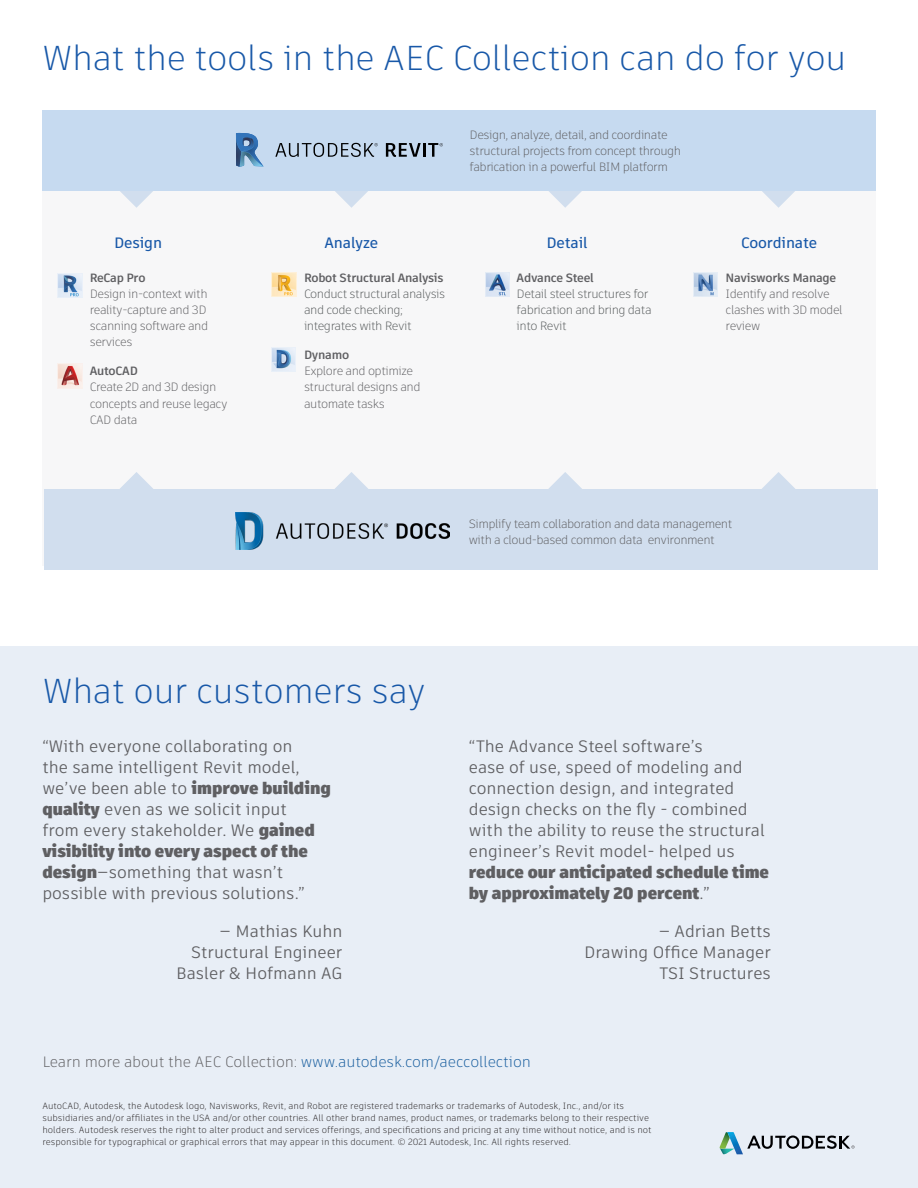
<style>
.page{position:relative;width:918px;height:1188px;background:#fff}
.page>*{position:absolute;margin:0;border:0;box-sizing:border-box;transform-origin:0 0}
.t1{font:300 34.5px "Artifakt Element";letter-spacing:-.01em;color:#1858a8}
.t2{font:16.5px/21px "Artifakt Element";color:#5f5f62}
.t3{font:300 15px "Artifakt Element";letter-spacing:-.01em;color:#5f5f62}
.t4{font:500 15px "Artifakt Element";letter-spacing:-.01em;color:#1858a8}
.t5{font:300 12px/16.2px "Artifakt Element";letter-spacing:-.04em;color:#5f5f62}
.t6{font:300 12px/16.2px "Artifakt Element";letter-spacing:-.04em;color:#55595a}
.t7{font:300 9px/12px "Artifakt Element";color:#231f20}
.s1{font-weight:700}
.s2{font-weight:700;color:#5f5f62}
.s3{font-weight:800}
.s4{color:#175d9e}
</style>
<div class="page">
<div style="left:0;top:646px;width:918px;height:542px;background:#e8eef6"></div>
<svg style="left:719px;top:1132px;width:136px;height:22px"></svg>
<div style="left:43px;top:191px;width:833px;height:375px;background:#f7f7f8"></div>
<img style="left:693px;top:272px;width:25px;height:25px">
<img style="left:485px;top:272px;width:25px;height:25px">
<img style="left:58px;top:364px;width:24px;height:25px">
<img style="left:58px;top:273px;width:24px;height:25px">
<img style="left:272px;top:272px;width:24px;height:25px">
<svg style="left:120px;top:191px;width:33px;height:17px"></svg>
<svg style="left:335px;top:191px;width:33px;height:17px"></svg>
<svg style="left:549px;top:191px;width:33px;height:17px"></svg>
<svg style="left:762px;top:191px;width:33px;height:17px"></svg>
<img style="left:272px;top:347px;width:24px;height:24px">
<div style="left:44px;top:489px;width:834px;height:80px;background:#d1deee"></div>
<img style="left:236px;top:513px;width:213px;height:37px">
<svg style="left:120px;top:472px;width:33px;height:17px"></svg>
<svg style="left:335px;top:472px;width:33px;height:17px"></svg>
<svg style="left:548px;top:472px;width:34px;height:17px"></svg>
<svg style="left:762px;top:472px;width:33px;height:17px"></svg>
<div style="left:42px;top:110px;width:834px;height:81px;background:#c6daf0"></div>
<svg style="left:236px;top:133px;width:28px;height:34px"></svg>
<svg style="left:275px;top:143px;width:103px;height:14px"></svg>
<svg style="left:386px;top:143px;width:35px;height:14px"></svg>
<hr style="left:423px;top:143px;width:3px;height:14px;background:#000">
<svg style="left:428px;top:143px;width:15px;height:14px"></svg>
<p class="t1" style="left:43px;top:34px;width:805px">What the tools in the AEC Collection can do for you</p>
<p class="t5" style="left:470px;top:127px;width:213px">Design, analyze, detail, and coordinate structural projects from concept through fabrication in a powerful BIM platform</p>
<p class="t4" style="left:114px;top:232px;width:49px">Design</p>
<p class="t4" style="left:325px;top:232px;width:55px">Analyze</p>
<p class="t4" style="left:546px;top:232px;width:43px">Detail</p>
<p class="t4" style="left:741px;top:232px;width:77px">Coordinate</p>
<p class="t5" style="left:90px;top:270px;width:120px"><span class="s1">ReCap Pro<br></span>Design in-context with reality-capture and 3D scanning software and services</p>
<p class="t5" style="left:90px;top:363px;width:139px"><span class="s1">AutoCAD<br></span>Create 2D and 3D design concepts and reuse legacy<br>CAD data</p>
<p class="t6" style="left:304px;top:270px;width:143px"><span class="s2">Robot Structural Analysis<br></span>Conduct structural analysis and code checking; integrates with Revit</p>
<p class="t5" style="left:304px;top:347px;width:118px"><span class="s1">Dynamo<br></span>Explore and optimize structural designs and automate tasks</p>
<p class="t6" style="left:517px;top:270px;width:137px"><span class="s2">Advance Steel<br></span>Detail steel structures for fabrication and bring data into Revit</p>
<p class="t5" style="left:726px;top:270px;width:119px"><span class="s1">Navisworks Manage<br></span>Identify and resolve clashes with 3D model review</p>
<p class="t5" style="left:469px;top:516px;width:265px">Simplify team collaboration and data management with a cloud-based common data environment</p>
<p class="t1" style="left:43px;top:667px;width:385px">What our customers say</p>
<p class="t2" style="left:42px;top:735px;width:290px">“With everyone collaborating on<br>the same intelligent Revit model, we’ve been able to <span class="s3">improve building quality</span> even as we solicit input<br>from every stakeholder. We <span class="s3">gained visibility into every aspect of the design</span>—something that wasn’t possible with previous solutions.”</p>
<p class="t2" style="left:176px;top:920px;width:168px;text-align:right">— Mathias Kuhn<br>Structural Engineer<br>Basler &amp; Hofmann AG</p>
<p class="t2" style="left:469px;top:735px;width:302px">“The Advance Steel software’s<br>ease of use, speed of modeling and connection design, and integrated design checks on the fly - combined with the ability to reuse the structural engineer’s Revit model- helped us <span class="s3">reduce our anticipated schedule time by approximately 20 percent</span>.”</p>
<p class="t2" style="left:584px;top:920px;width:188px;text-align:right">— Adrian Betts<br>Drawing Office Manager<br>TSI Structures</p>
<p class="t3" style="left:42px;top:1051px;width:490px">Learn more about the AEC Collection: <span class="s4">www.autodesk.com/aeccollection</span></p>
<p class="t7" style="left:43px;top:1100px;width:611px">AutoCAD, Autodesk, the Autodesk logo, Navisworks, Revit, and Robot are registered trademarks or trademarks of Autodesk, Inc., and/or its subsidiaries and/or affiliates in the USA and/or other countries. All other brand names, product names, or trademarks belong to their respective holders. Autodesk reserves the right to alter product and services offerings, and specifications and pricing at any time without notice, and is not responsible for typographical or graphical errors that may appear in this document. © 2021 Autodesk, Inc. All rights reserved.</p>
</div>
